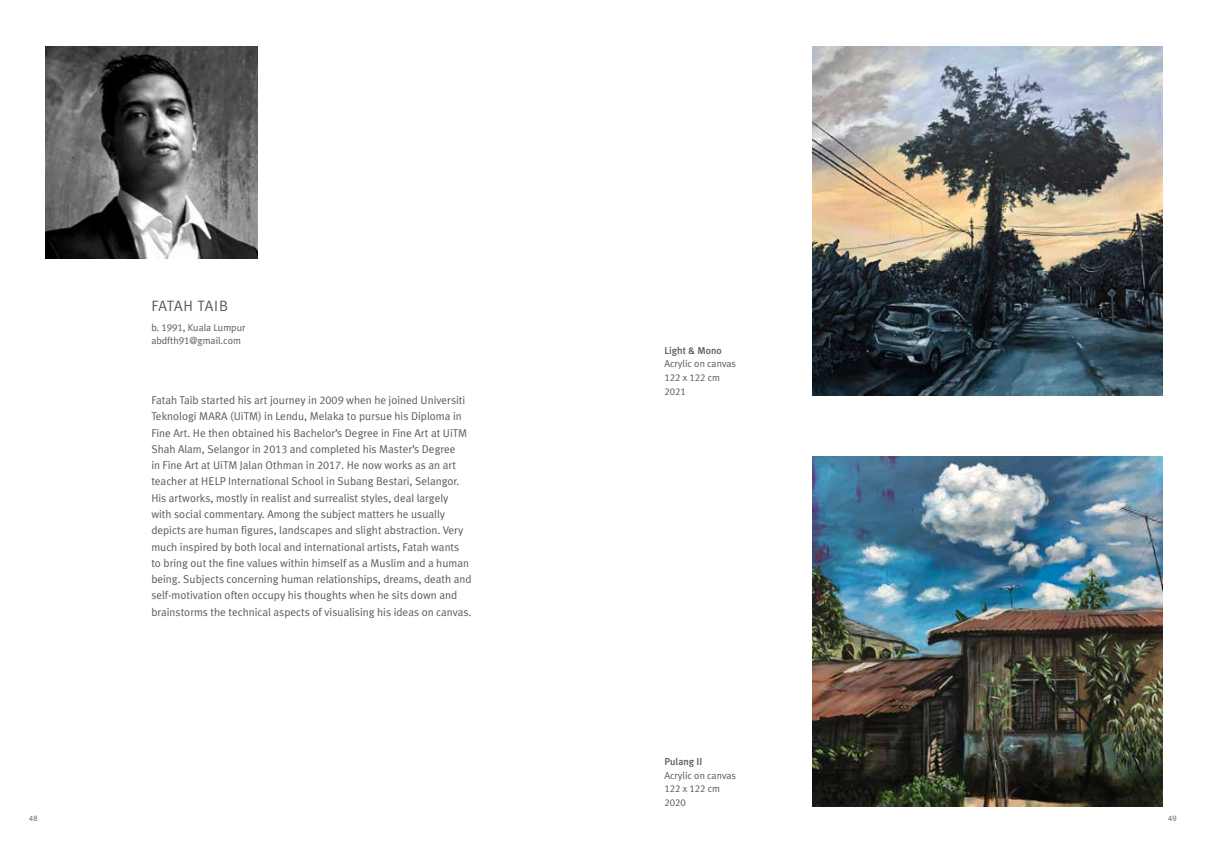
<style>
.page{position:relative;width:1205px;height:851px;background:#fff}
.page>*{position:absolute;margin:0;border:0;box-sizing:border-box;transform-origin:0 0}
.t1{font:15px "Meta Plus Lining";letter-spacing:.02em;color:#58595b}
.t2{font:11.25px/16.2px "Meta Plus Lining";color:#58595b}
.t3{font:10px/13.8px "Meta Plus Lining";color:#58595b}
.t4{font:500 10px "Meta Plus Lining";color:#58595b}
.t5{font:7.5px "Arial";color:#6d6e71}
</style>
<div class="page">
<img style="left:45px;top:46px;width:213px;height:213px">
<img style="left:812px;top:46px;width:350px;height:350px">
<img style="left:812px;top:456px;width:350px;height:349px">
<h1 class="t1" style="left:151px;top:296px;width:78px">FATAH TAIB</h1>
<p class="t3" style="left:151px;top:320px;width:96px">b. 1991, Kuala Lumpur abdfth91@gmail.com</p>
<p class="t2" style="left:151px;top:392px;width:322px">Fatah Taib started his art journey in 2009 when he joined Universiti Teknologi MARA (UiTM) in Lendu, Melaka to pursue his Diploma in Fine Art. He then obtained his Bachelor’s Degree in Fine Art at UiTM Shah Alam, Selangor in 2013 and completed his Master’s Degree<br>in Fine Art at UiTM Jalan Othman in 2017. He now works as an art teacher at HELP International School in Subang Bestari, Selangor.<br>His artworks, mostly in realist and surrealist styles, deal largely<br>with social commentary. Among the subject matters he usually depicts are human figures, landscapes and slight abstraction. Very much inspired by both local and international artists, Fatah wants to bring out the fine values within himself as a Muslim and a human being. Subjects concerning human relationships, dreams, death and self-motivation often occupy his thoughts when he sits down and brainstorms the technical aspects of visualising his ideas on canvas.</p>
<p class="t4" style="left:664px;top:344px;width:59px">Light &amp; Mono</p>
<p class="t3" style="left:664px;top:357px;width:73px">Acrylic on canvas<br>122 x 122 cm<br>2021</p>
<p class="t4" style="left:664px;top:755px;width:39px">Pulang II</p>
<p class="t3" style="left:664px;top:768px;width:73px">Acrylic on canvas<br>122 x 122 cm<br>2020</p>
<p class="t5" style="left:29px;top:813px;width:10px">48</p>
<p class="t5" style="left:1168px;top:813px;width:10px">49</p>
</div>
